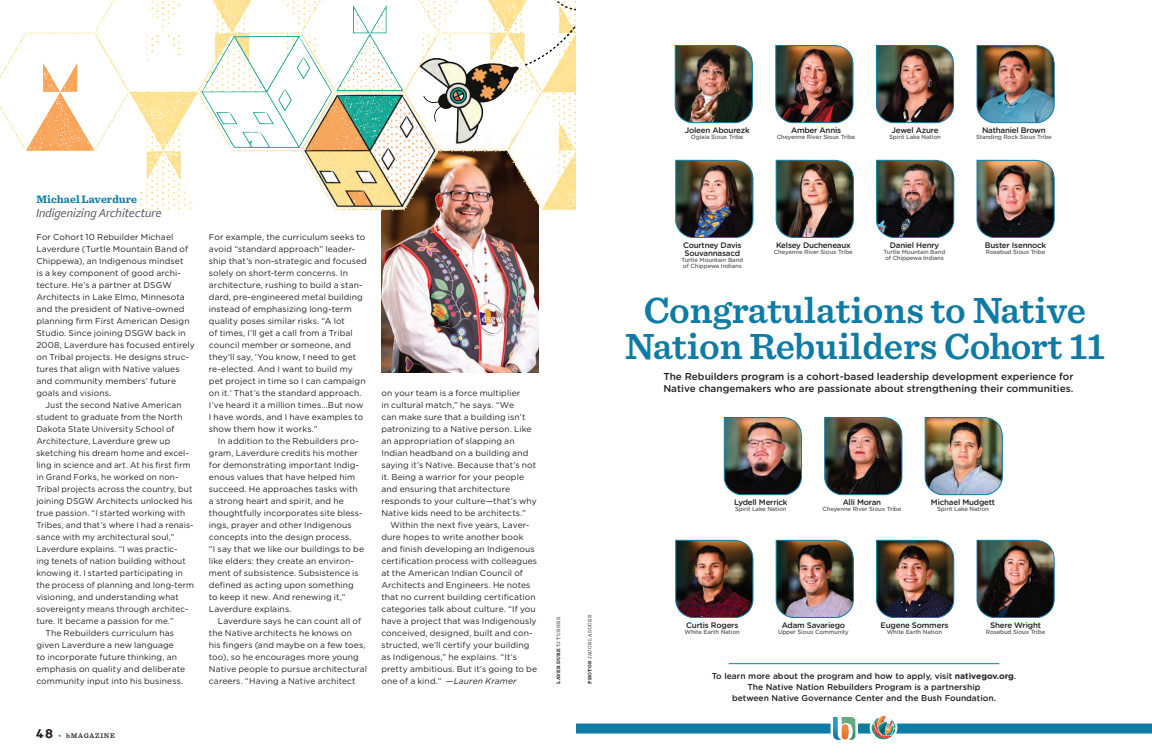
<style>
.page{position:relative;width:1152px;height:756px;background:#fff}
.page>*{position:absolute;margin:0;border:0;box-sizing:border-box;transform-origin:0 0}
.t1{font:600 38px/36px "Sentinel";color:#0e7ba5;text-align:center}
.Body_Copy{font:italic 12px "Anomoly";letter-spacing:-.01em;color:#5a5760}
.Body_Copy-2{font:700 11.2px "Sentinel";color:#0e7ba5}
.t2{font:500 10px/12px "Gotham Rounded";color:#231f20}
.t3{font:8.5px/12px "Gotham Rounded";letter-spacing:.015em;color:#231f20}
.t4{font:500 8.5px/11px "Gotham Rounded";color:#231f20;text-align:center}
.t5{font:500 8px/8px "Gotham Rounded";letter-spacing:-.025em;color:#231f20}
.t6{font:600 7px "Sentinel";letter-spacing:.1em;color:#231f20}
.t7{font:500 6px/6px "Gotham Rounded";letter-spacing:-.025em;color:#636366}
.t8{font:5px "Sentinel";letter-spacing:.065em;color:#231f20}
.t9{font:700 5px "Sentinel";letter-spacing:.085em;color:#231f20}
.s1{font-style:italic}
.s2{font-family:"Anomoly";font-weight:700;font-size:13px}
.s3{color:#319d69}
.s4{font-weight:400}
.s5{font-weight:700}
</style>
<div class="page">
<img style="left:381px;top:211px;width:158px;height:161px">
<img style="left:0;top:0;width:576px;height:211px">
<img style="left:674px;top:45px;width:79px;height:79px">
<img style="left:775px;top:45px;width:79px;height:79px">
<img style="left:875px;top:45px;width:80px;height:79px">
<img style="left:675px;top:159px;width:79px;height:79px">
<img style="left:675px;top:539px;width:79px;height:79px">
<img style="left:723px;top:417px;width:79px;height:79px">
<img style="left:976px;top:159px;width:79px;height:79px">
<img style="left:976px;top:539px;width:79px;height:79px">
<img style="left:775px;top:159px;width:79px;height:79px">
<img style="left:775px;top:539px;width:79px;height:79px">
<img style="left:824px;top:417px;width:79px;height:79px">
<img style="left:976px;top:45px;width:79px;height:79px">
<img style="left:876px;top:159px;width:79px;height:79px">
<img style="left:876px;top:539px;width:79px;height:79px">
<img style="left:924px;top:417px;width:79px;height:79px">
<hr style="left:729px;top:663px;width:270px;height:1px;background:#0e7ba5">
<div style="left:576px;top:724px;width:576px;height:10px;background:#0e7ba5"></div>
<svg style="left:829px;top:717px;width:30px;height:23px"></svg>
<img style="left:872px;top:716px;width:23px;height:24px;border-radius:12px">
<div style="left:870px;top:714px;width:27px;height:28px;border:2px solid #fff;border-radius:50%"></div>
<p class="Body_Copy-2" style="left:36px;top:191px;width:102px">Michael Laverdure</p>
<p class="Body_Copy" style="left:36px;top:207px;width:127px">Indigenizing Architecture</p>
<p class="t3" style="left:36px;top:231px;width:160px">For Cohort 10 Rebuilder Michael Laverdure (Turtle Mountain Band of Chippewa), an Indigenous mindset<br>is a key component of good archi&shy;tecture. He’s a partner at DSGW Architects in Lake Elmo, Minnesota and the president of Native-owned planning firm First American Design Studio. Since joining DSGW back in 2008, Laverdure has focused entirely on Tribal projects. He designs struc&shy;tures that align with Native values and community members’ future goals and visions.</p>
<p class="t3" style="left:36px;top:399px;width:159px;text-indent:9px">Just the second Native American student to graduate from the North Dakota State University School of Architecture, Laverdure grew up sketching his dream home and excel&shy;ling in science and art. At his first firm in Grand Forks, he worked on non-Tribal projects across the country, but joining DSGW Architects unlocked his true passion. “I started working with Tribes, and that’s where I had a renais&shy;sance with my architectural soul,” Laverdure explains. “I was practic-<br>ing tenets of nation building without knowing it. I started participating in the process of planning and long-term visioning, and understanding what sovereignty means through architec&shy;ture. It became a passion for me.”</p>
<p class="t3" style="left:36px;top:627px;width:150px;text-indent:9px">The Rebuilders curriculum has given Laverdure a new language<br>to incorporate future thinking, an emphasis on quality and deliberate community input into his business.</p>
<p class="t3" style="left:209px;top:231px;width:159px">For example, the curriculum seeks to avoid “standard approach” leader&shy;ship that’s non-strategic and focused solely on short-term concerns. In architecture, rushing to build a stan&shy;dard, pre-engineered metal building instead of emphasizing long-term quality poses similar risks. “A lot<br>of times, I’ll get a call from a Tribal council member or someone, and they’ll say, ‘You know, I need to get re-elected. And I want to build my pet project in time so I can campaign on it.’ That’s the standard approach.<br>I’ve heard it a million times…But now I have words, and I have examples to show them how it works.”</p>
<p class="t3" style="left:209px;top:435px;width:157px;text-indent:9px">In addition to the Rebuilders pro&shy;gram, Laverdure credits his mother for demonstrating important Indig&shy;enous values that have helped him succeed. He approaches tasks with a strong heart and spirit, and he thoughtfully incorporates site bless&shy;ings, prayer and other Indigenous concepts into the design process.<br>“I say that we like our buildings to be like elders: they create an environ&shy;ment of subsistence. Subsistence is defined as acting upon something to keep it new. And renewing it,” Laverdure explains.</p>
<p class="t3" style="left:209px;top:615px;width:160px;text-indent:9px">Laverdure says he can count all of the Native architects he knows on<br>his fingers (and maybe on a few toes, too), so he encourages more young Native people to pursue architectural careers. “Having a Native architect</p>
<p class="t3" style="left:381px;top:387px;width:157px">on your team is a force multiplier<br>in cultural match,” he says. “We<br>can make sure that a building isn’t patronizing to a Native person. Like an appropriation of slapping an Indian headband on a building and saying it’s Native. Because that’s not it. Being a warrior for your people and ensuring that architecture responds to your culture—that’s why Native kids need to be architects.”</p>
<p class="t3" style="left:381px;top:519px;width:157px;text-indent:9px">Within the next five years, Laver&shy;dure hopes to write another book and finish developing an Indigenous certification process with colleagues at the American Indian Council of Architects and Engineers. He notes that no current building certification categories talk about culture. “If you have a project that was Indigenously conceived, designed, built and con&shy;structed, we’ll certify your building as Indigenous,” he explains. “It’s pretty ambitious. But it’s going to be one of a kind.” <span class="s1">—Lauren Kramer</span></p>
<p class="t6" style="left:36px;top:730px;width:81px"><span class="s2">48</span> <span class="s3">•</span> bMAGAZINE</p>
<p class="t9" style="left:554px;top:684px;width:69px;rotate:-90deg">LAVERDURE <span class="s4">TJ TURNER</span></p>
<p class="t8" style="left:586px;top:684px;width:71px;rotate:-90deg"><span class="s5">PHOTOS</span> JACOB LADUCER</p>
<p class="t5" style="left:685px;top:126px;width:67px">Joleen Abourezk</p>
<p class="t7" style="left:691px;top:134px;width:54px">Oglala Sioux Tribe</p>
<p class="t5" style="left:791px;top:126px;width:52px">Amber Annis</p>
<p class="t7" style="left:777px;top:134px;width:80px">Cheyenne River Sioux Tribe</p>
<p class="t5" style="left:892px;top:126px;width:49px">Jewel Azure</p>
<p class="t7" style="left:889px;top:134px;width:53px">Spirit Lake Nation</p>
<p class="t5" style="left:982px;top:126px;width:65px">Nathaniel Brown</p>
<p class="t7" style="left:976px;top:134px;width:77px">Standing Rock Sioux Tribe</p>
<p class="t5" style="left:683px;top:241px;width:60px">Courtney Davis<br>Souvannasacd</p>
<p class="t7" style="left:681px;top:257px;width:63px">Turtle Mountain Band of Chippewa Indians</p>
<p class="t5" style="left:776px;top:241px;width:76px">Kelsey Ducheneaux</p>
<p class="t7" style="left:774px;top:249px;width:80px">Cheyenne River Sioux Tribe</p>
<p class="t5" style="left:890px;top:241px;width:51px">Daniel Henry</p>
<p class="t7" style="left:884px;top:249px;width:63px">Turtle Mountain Band of Chippewa Indians</p>
<p class="t5" style="left:985px;top:241px;width:63px">Buster Isennock</p>
<p class="t7" style="left:986px;top:249px;width:61px">Rosebud Sioux Tribe</p>
<p class="t1" style="left:625px;top:290px;width:482px">Congratulations to Native<br>Nation Rebuilders Cohort 11</p>
<p class="t2" style="left:663px;top:370px;width:412px">The Rebuilders program is a cohort-based leadership development experience for<br>Native changemakers who are passionate about strengthening their communities.</p>
<p class="t5" style="left:734px;top:498px;width:55px">Lydell Merrick</p>
<p class="t7" style="left:735px;top:506px;width:53px">Spirit Lake Nation</p>
<p class="t5" style="left:843px;top:498px;width:40px">Alli Moran</p>
<p class="t7" style="left:823px;top:506px;width:80px">Cheyenne River Sioux Tribe</p>
<p class="t5" style="left:931px;top:498px;width:66px">Michael Mudgett</p>
<p class="t7" style="left:937px;top:506px;width:53px">Spirit Lake Nation</p>
<p class="t5" style="left:686px;top:621px;width:54px">Curtis Rogers</p>
<p class="t7" style="left:685px;top:629px;width:57px">White Earth Nation</p>
<p class="t5" style="left:782px;top:621px;width:65px">Adam Savariego</p>
<p class="t7" style="left:778px;top:629px;width:72px">Upper Sioux Community</p>
<p class="t5" style="left:881px;top:621px;width:69px">Eugene Sommers</p>
<p class="t7" style="left:887px;top:629px;width:57px">White Earth Nation</p>
<p class="t5" style="left:990px;top:621px;width:52px">Shere Wright</p>
<p class="t7" style="left:986px;top:629px;width:61px">Rosebud Sioux Tribe</p>
<p class="t4" style="left:712px;top:670px;width:306px">To learn more about the program and how to apply, visit <span class="s5">nativegov.org</span>.<br>The Native Nation Rebuilders Program is a partnership<br>between Native Governance Center and the Bush Foundation.</p>
</div>
